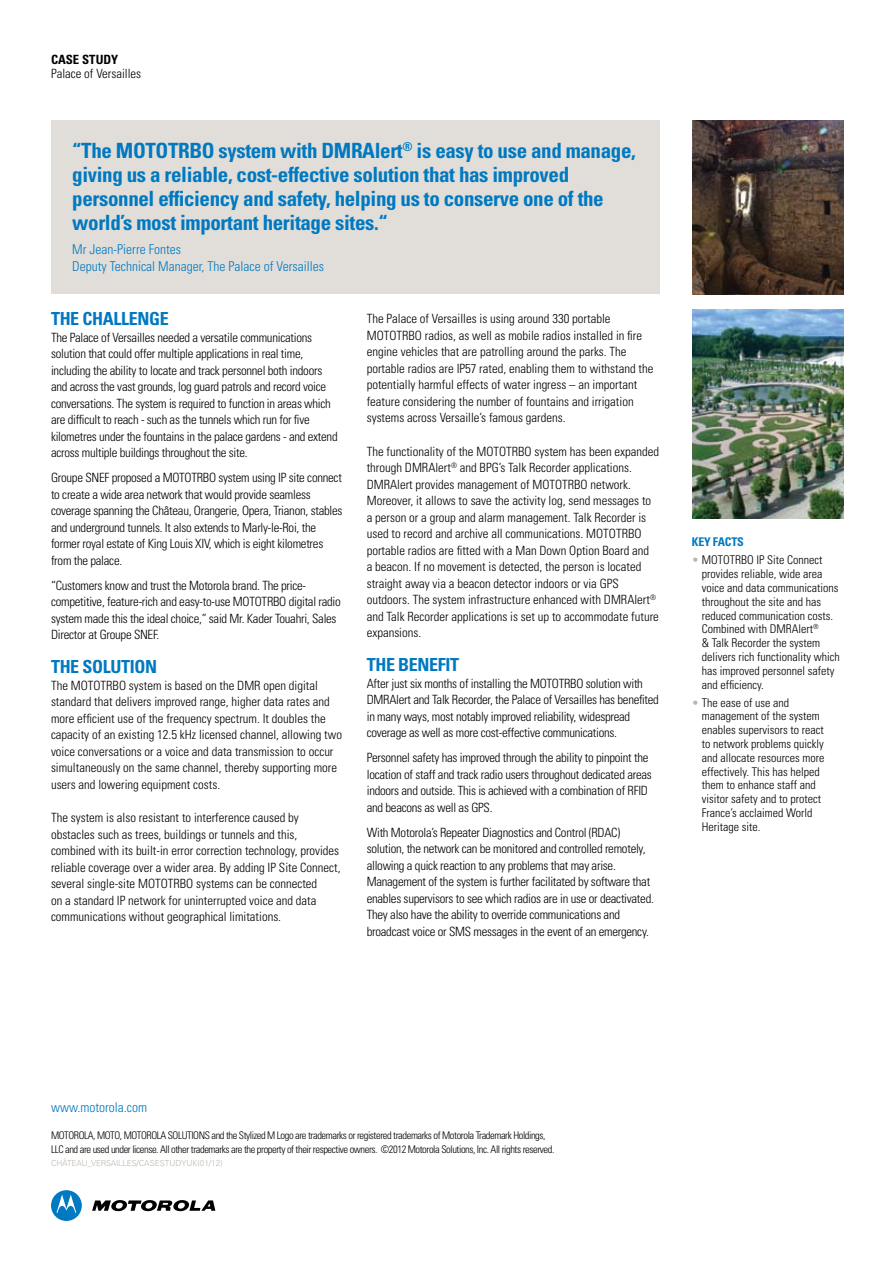
<style>
.page{position:relative;width:893px;height:1263px;background:#fff}
.page>*{position:absolute;margin:0;border:0;box-sizing:border-box;transform-origin:0 0}
.t1{font:700 condensed 21px/24px "Univers";letter-spacing:-.02em;color:#0079c1}
.t2{font:700 condensed 18px "Univers";letter-spacing:-.02em;color:#0079c1}
.t3{font:300 condensed 13.5px/16.5px "Univers";color:#0079c1}
.t4{font:300 condensed 12.75px/16.5px "Univers";letter-spacing:-.02em;color:#000}
.t5{font:300 condensed 12.75px/16.5px "Univers";color:#000}
.t6{font:700 condensed 12.75px "Univers";color:#000}
.t7{font:300 condensed 12px/13.8px "Univers";color:#000}
.t8{font:700 condensed 12px "Univers";color:#0079c1}
.t9{font:300 condensed 10.5px/13.5px "Univers";letter-spacing:-.04em;color:#000}
.t10{font:300 8.25px "Univers";letter-spacing:-.03em;color:#bfb7ad}
.s1{color:#bfb7ad}
</style>
<div class="page">
<div style="left:51px;top:120px;width:608px;height:174px;background:#e1ded9"></div>
<img style="left:692px;top:120px;width:151px;height:174px">
<img style="left:692px;top:310px;width:151px;height:208px">
<svg style="left:92px;top:1200px;width:123px;height:12px"></svg>
<div style="left:51px;top:1190px;width:31px;height:31px;background:#0079c1;border-radius:50%"></div>
<svg style="left:57px;top:1194px;width:19px;height:19px"></svg>
<p class="t6" style="left:51px;top:52px;width:69px">CASE STUDY</p>
<p class="t5" style="left:51px;top:65px;width:92px">Palace of Versailles</p>
<h1 class="t1" style="left:72px;top:138px;width:565px">“The MOTOTRBO system with DMRAlert<sup>®</sup> is easy to use and manage, giving us a reliable, cost-effective solution that has improved personnel efficiency and safety, helping us to conserve one of the world’s most important heritage sites.“</h1>
<p class="t3" style="left:72px;top:241px;width:253px">Mr Jean-Pierre Fontes<br>Deputy Technical Manager, The Palace of Versailles</p>
<h2 class="t2" style="left:51px;top:308px;width:119px">THE CHALLENGE</h2>
<p class="t4" style="left:51px;top:329px;width:288px">The Palace of Versailles needed a versatile communications solution that could offer multiple applications in real time, including the ability to locate and track personnel both indoors and across the vast grounds, log guard patrols and record voice conversations. The system is required to function in areas which are difficult to reach - such as the tunnels which run for five kilometres under the fountains in the palace gardens - and extend across multiple buildings throughout the site.</p>
<p class="t4" style="left:51px;top:469px;width:293px">Groupe SNEF proposed a MOTOTRBO system using IP site connect to create a wide area network that would provide seamless coverage spanning the Château, Orangerie, Opera, Trianon, stables and underground tunnels. It also extends to Marly-le-Roi, the former royal estate of King Louis XIV, which is eight kilometres from the palace.</p>
<p class="t4" style="left:51px;top:577px;width:291px">“Customers know and trust the Motorola brand. The price&shy;competitive, feature-rich and easy-to-use MOTOTRBO digital radio system made this the ideal choice,” said Mr. Kader Touahri, Sales Director at Groupe SNEF.</p>
<h2 class="t2" style="left:51px;top:656px;width:108px">THE SOLUTION</h2>
<p class="t5" style="left:51px;top:677px;width:292px">The MOTOTRBO system is based on the DMR open digital standard that delivers improved range, higher data rates and more efficient use of the frequency spectrum. It doubles the capacity of an existing 12.5 kHz licensed channel, allowing two voice conversations or a voice and data transmission to occur simultaneously on the same channel, thereby supporting more users and lowering equipment costs.</p>
<p class="t5" style="left:51px;top:809px;width:291px">The system is also resistant to interference caused by obstacles such as trees, buildings or tunnels and this, combined with its built-in error correction technology, provides reliable coverage over a wider area. By adding IP Site Connect, several single-site MOTOTRBO systems can be connected<br>on a standard IP network for uninterrupted voice and data communications without geographical limitations.</p>
<p class="t5" style="left:367px;top:310px;width:288px">The Palace of Versailles is using around 330 portable MOTOTRBO radios, as well as mobile radios installed in fire engine vehicles that are patrolling around the parks. The portable radios are IP57 rated, enabling them to withstand the potentially harmful effects of water ingress – an important feature considering the number of fountains and irrigation systems across Versaille’s famous gardens.</p>
<p class="t5" style="left:367px;top:443px;width:294px">The functionality of the MOTOTRBO system has been expanded through DMRAlert<sup>®</sup> and BPG’s Talk Recorder applications.<br>DMRAlert provides management of MOTOTRBO network.<br>Moreover, it allows to save the activity log, send messages to a person or a group and alarm management. Talk Recorder is used to record and archive all communications. MOTOTRBO portable radios are fitted with a Man Down Option Board and<br>a beacon. If no movement is detected, the person is located straight away via a beacon detector indoors or via GPS outdoors. The system infrastructure enhanced with DMRAlert<sup>® </sup>and Talk Recorder applications is set up to accommodate future expansions.</p>
<h2 class="t2" style="left:367px;top:654px;width:94px">THE BENEFIT</h2>
<p class="t4" style="left:367px;top:675px;width:294px">After just six months of installing the MOTOTRBO solution with DMRAlert and Talk Recorder, the Palace of Versailles has benefited in many ways, most notably improved reliability, widespread coverage as well as more cost-effective communications.</p>
<p class="t4" style="left:367px;top:749px;width:287px">Personnel safety has improved through the ability to pinpoint the location of staff and track radio users throughout dedicated areas indoors and outside. This is achieved with a combination of RFID and beacons as well as GPS.</p>
<p class="t4" style="left:367px;top:824px;width:289px">With Motorola’s Repeater Diagnostics and Control (RDAC) solution, the network can be monitored and controlled remotely, allowing a quick reaction to any problems that may arise.<br>Management of the system is further facilitated by software that enables supervisors to see which radios are in use or deactivated.<br>They also have the ability to override communications and broadcast voice or SMS messages in the event of an emergency.</p>
<p class="t8" style="left:692px;top:535px;width:34px">Key Facts</p>
<p class="t7" style="left:702px;top:553px;width:139px;text-indent:-10px"><span class="s1">•</span> MOTOTRBO IP Site Connect provides reliable, wide area voice and data communications throughout the site and has reduced communication costs.<br>Combined with DMRAlert<sup>®<br></sup>&amp; Talk Recorder the system delivers rich functionality which has improved personnel safety and efficiency.</p>
<p class="t7" style="left:702px;top:695px;width:124px;text-indent:-10px"><span class="s1">•</span> The ease of use and management of the system enables supervisors to react to network problems quickly and allocate resources more effectively. This has helped them to enhance staff and visitor safety and to protect<br>France’s acclaimed World<br>Heritage site.</p>
<p class="t3" style="left:51px;top:1098px;width:98px">www.motorola.com</p>
<p class="t9" style="left:51px;top:1129px;width:505px">MOTOROLA, MOTO, MOTOROLA SOLUTIONS and the Stylized M Logo are trademarks or registered trademarks of Motorola Trademark Holdings,<br>LLC and are used under license. All other trademarks are the property of their respective owners. ©2012 Motorola Solutions, Inc. All rights reserved.</p>
<p class="t10" style="left:51px;top:1158px;width:100px">CHÂTEAU_VERSAILLES/CASESTU</p>
<p class="t10" style="left:175px;top:1158px;width:49px">DYU K(01/12)</p>
</div>
